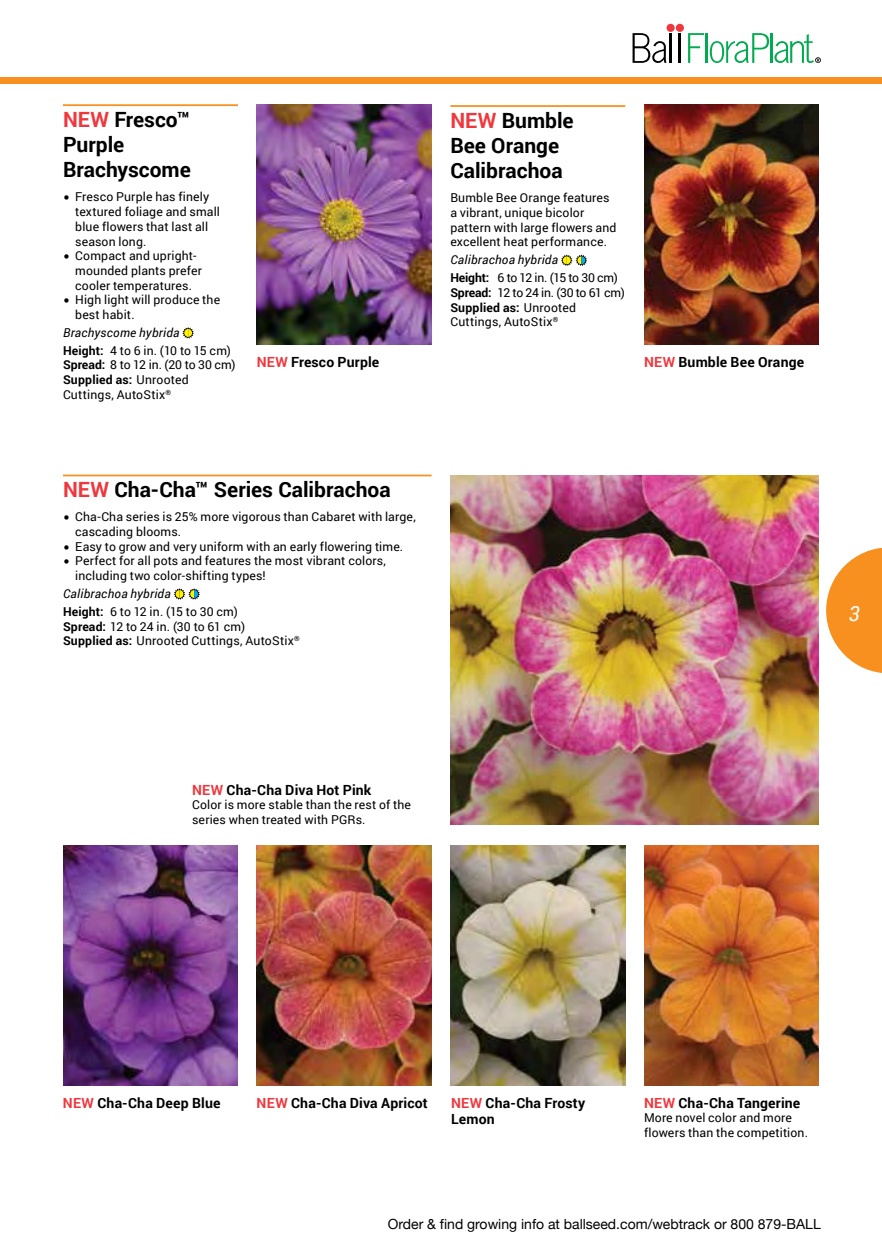
<style>
.page{position:relative;width:882px;height:1260px;background:#fff}
.page>*{position:absolute;margin:0;border:0;box-sizing:border-box;transform-origin:0 0}
.t1{font:700 21px/25.2px "Roboto";color:#000}
.t2{font:italic 21px "Roboto";color:#fff}
.t3{font:700 14px/16.8px "Roboto";letter-spacing:.015em;color:#000}
.t4{font:14px "Helvetica Neue";color:#000}
.t5{font:12.25px/14.7px "Roboto";letter-spacing:.01em;color:#000}
.t6{font:italic 12.25px/17.8px "Roboto";letter-spacing:.02em;color:#000}
.s1{color:#ef373e}
.s2{font-family:"Helvetica Neue"}
.s3{font-weight:700;font-style:normal}
.s4{font-style:normal}
.s5{font-weight:700}
</style>
<div class="page">
<hr style="left:63px;top:104px;width:175px;height:2px;background:#f7901e">
<svg style="left:182px;top:327px;width:12px;height:12px"></svg>
<hr style="left:450px;top:105px;width:175px;height:2px;background:#f7901e">
<svg style="left:561px;top:254px;width:26px;height:12px"></svg>
<hr style="left:63px;top:475px;width:369px;height:1px;background:#f7901e">
<svg style="left:174px;top:588px;width:26px;height:12px"></svg>
<img style="left:450px;top:475px;width:369px;height:349px">
<img style="left:644px;top:105px;width:175px;height:239px">
<img style="left:257px;top:105px;width:175px;height:239px">
<img style="left:63px;top:846px;width:175px;height:239px">
<img style="left:257px;top:846px;width:175px;height:239px">
<img style="left:450px;top:846px;width:175px;height:239px">
<img style="left:644px;top:846px;width:175px;height:239px">
<div style="left:667px;top:24px;width:8px;height:8px;background:#ef373e;border-radius:50%"></div>
<div style="left:676px;top:24px;width:8px;height:8px;background:#ef373e;border-radius:50%"></div>
<svg style="left:688px;top:33px;width:16px;height:30px"></svg>
<svg style="left:633px;top:33px;width:34px;height:30px"></svg>
<hr style="left:670px;top:33px;width:2px;height:30px;background:#000">
<hr style="left:679px;top:33px;width:2px;height:30px;background:#000">
<hr style="left:706px;top:33px;width:2px;height:30px;background:#00ab4f">
<svg style="left:710px;top:33px;width:111px;height:30px"></svg>
<div style="left:0;top:77px;width:882px;height:7px;background:#f7901e"></div>
<svg style="left:826px;top:547px;width:56px;height:126px"></svg>
<h1 class="t1" style="left:63px;top:106px;width:129px"><span class="s1">NEW</span> Fresco™<br>Purple<br>Brachyscome</h1>
<p class="t5" style="left:63px;top:189px;width:148px"><span class="s2">࡟</span> Fresco Purple has finely</p>
<p class="t5" style="left:75px;top:204px;width:146px">textured foliage and small</p>
<p class="t5" style="left:75px;top:219px;width:135px">blue flowers that last all</p>
<p class="t5" style="left:75px;top:233px;width:73px">season long.</p>
<p class="t5" style="left:63px;top:248px;width:135px"><span class="s2">࡟</span> Compact and upright-</p>
<p class="t5" style="left:75px;top:263px;width:128px">mounded plants prefer</p>
<p class="t5" style="left:75px;top:277px;width:118px">cooler temperatures.</p>
<p class="t5" style="left:63px;top:292px;width:159px"><span class="s2">࡟</span> High light will produce the</p>
<p class="t5" style="left:75px;top:307px;width:61px">best habit.</p>
<p class="t6" style="left:63px;top:323px;width:169px">Brachyscome hybrida<br><span class="s3">Height:</span> <span class="s4">4 to 6 in. (10 to 15 cm)</span></p>
<p class="t5" style="left:63px;top:357px;width:174px"><span class="s5">Spread:</span> 8 to 12 in. (20 to 30 cm)<br><span class="s5">Supplied as:</span> Unrooted<br>Cuttings, AutoStix<sup>®</sup></p>
<h1 class="t1" style="left:450px;top:107px;width:125px"><span class="s1">NEW</span> Bumble<br>Bee Orange<br>Calibrachoa</h1>
<p class="t5" style="left:450px;top:190px;width:168px">Bumble Bee Orange features a vibrant, unique bicolor pattern with large flowers and excellent heat performance.</p>
<p class="t6" style="left:450px;top:251px;width:169px">Calibrachoa hybrida<br><span class="s3">Height:</span> <span class="s4">6 to 12 in. (15 to 30 cm)</span></p>
<p class="t5" style="left:450px;top:285px;width:176px"><span class="s5">Spread:</span> 12 to 24 in. (30 to 61 cm)<br><span class="s5">Supplied as:</span> Unrooted<br>Cuttings, AutoStix<sup>®</sup></p>
<p class="t3" style="left:257px;top:353px;width:124px"><span class="s1">NEW</span> Fresco Purple</p>
<p class="t3" style="left:644px;top:353px;width:162px"><span class="s1">NEW</span> Bumble Bee Orange</p>
<h1 class="t1" style="left:63px;top:476px;width:329px"><span class="s1">NEW</span> Cha-Cha™ Series Calibrachoa</h1>
<p class="t5" style="left:63px;top:509px;width:354px"><span class="s2">࡟</span> Cha-Cha series is 25% more vigorous than Cabaret with large,</p>
<p class="t5" style="left:75px;top:524px;width:108px">cascading blooms.</p>
<p class="t5" style="left:63px;top:539px;width:342px"><span class="s2">࡟</span> Easy to grow and very uniform with an early flowering time.</p>
<p class="t5" style="left:63px;top:553px;width:324px"><span class="s2">࡟</span> Perfect for all pots and features the most vibrant colors,</p>
<p class="t5" style="left:75px;top:568px;width:192px">including two color-shifting types!</p>
<p class="t6" style="left:63px;top:584px;width:176px">Calibrachoa hybrida<br><span class="s3">Height:</span> <span class="s4">6 to 12 in. (15 to 30 cm)</span></p>
<p class="t5" style="left:63px;top:618px;width:238px"><span class="s5">Spread:</span> 12 to 24 in. (30 to 61 cm)<br><span class="s5">Supplied as:</span> Unrooted Cuttings, AutoStix<sup>®</sup></p>
<h1 class="t2" style="left:849px;top:599px;width:13px">3</h1>
<p class="t3" style="left:192px;top:781px;width:181px"><span class="s1">NEW</span> Cha-Cha Diva Hot Pink</p>
<p class="t5" style="left:192px;top:797px;width:220px">Color is more stable than the rest of the series when treated with PGRs.</p>
<p class="t3" style="left:63px;top:1094px;width:159px"><span class="s1">NEW</span> Cha-Cha Deep Blue</p>
<p class="t3" style="left:257px;top:1094px;width:173px"><span class="s1">NEW</span> Cha-Cha Diva Apricot</p>
<p class="t3" style="left:451px;top:1094px;width:136px"><span class="s1">NEW</span> Cha-Cha Frosty<br>Lemon</p>
<p class="t3" style="left:644px;top:1094px;width:158px"><span class="s1">NEW</span> Cha-Cha Tangerine</p>
<p class="t5" style="left:644px;top:1110px;width:166px">More novel color and more flowers than the competition.</p>
<p class="t4" style="left:388px;top:1213px;width:435px">Order &amp; find growing info at ballseed.com/webtrack or 800 879-BALL</p>
</div>
